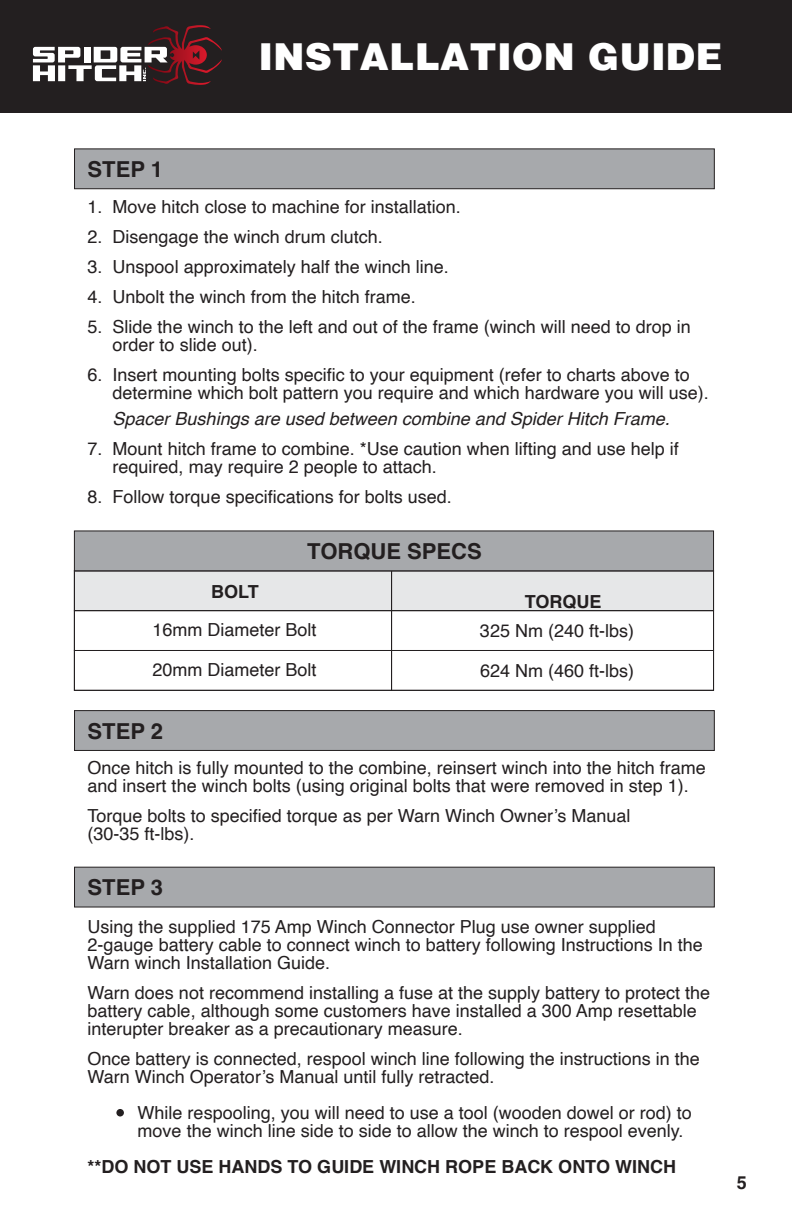
<style>
.page{position:relative;width:792px;height:1224px;background:#fff}
.page>*{position:absolute;margin:0;border:0;box-sizing:border-box;transform-origin:0 0}
.t1{font:900 38px "Helvetica";color:#fff}
.t2{font:700 22px "Helvetica";color:#231f20}
.t3{font:18px/18px "Helvetica";color:#231f20}
.t4{font:italic 18px "Helvetica";color:#231f20}
.t5{font:700 18px "Helvetica";color:#231f20}
</style>
<div class="page">
<div style="left:0;top:0;width:792px;height:113px;background:#231f20"></div>
<svg style="left:33px;top:26px;width:158px;height:58px"></svg>
<div style="left:74px;top:148px;width:641px;height:41px;background:#a7a9ac;border:1px solid #231f20"></div>
<div style="left:74px;top:570px;width:640px;height:41px;background:#e6e7e8"></div>
<div style="left:74px;top:610px;width:640px;height:41px;border:1px solid #231f20"></div>
<div style="left:74px;top:530px;width:640px;height:41px;background:#a7a9ac;border:1px solid #231f20"></div>
<div style="left:74px;top:650px;width:640px;height:41px;border:1px solid #231f20"></div>
<div style="left:74px;top:710px;width:641px;height:41px;background:#a7a9ac;border:1px solid #231f20"></div>
<div style="left:74px;top:867px;width:641px;height:41px;background:#a7a9ac;border:1px solid #231f20"></div>
<div style="left:116px;top:1109px;width:8px;height:7px;background:#231f20;border-radius:50%"></div>
<h1 class="t1" style="left:258px;top:34px;width:466px">INSTALLATION GUIDE</h1>
<p class="t2" style="left:88px;top:156px;width:77px">STEP 1</p>
<p class="t3" style="left:88px;top:198px;width:375px">1. Move hitch close to machine for installation.</p>
<p class="t3" style="left:88px;top:228px;width:297px">2. Disengage the winch drum clutch.</p>
<p class="t3" style="left:88px;top:258px;width:363px">3. Unspool approximately half the winch line.</p>
<p class="t3" style="left:88px;top:288px;width:330px">4. Unbolt the winch from the hitch frame.</p>
<p class="t3" style="left:113px;top:318px;width:580px;text-indent:-25px">5. Slide the winch to the left and out of the frame (winch will need to drop in order to slide out).</p>
<p class="t3" style="left:113px;top:366px;width:598px;text-indent:-25px">6. Insert mounting bolts specific to your equipment (refer to charts above to determine which bolt pattern you require and which hardware you will use).</p>
<p class="t4" style="left:113px;top:404px;width:559px">Spacer Bushings are used between combine and Spider Hitch Frame.</p>
<p class="t3" style="left:113px;top:440px;width:568px;text-indent:-25px">7. Mount hitch frame to combine. *Use caution when lifting and use help if required, may require 2 people to attach.</p>
<p class="t3" style="left:88px;top:488px;width:366px">8. Follow torque specifications for bolts used.</p>
<p class="t5" style="left:211px;top:581px;width:49px">BOLT</p>
<p class="t2" style="left:307px;top:538px;width:176px">TORQUE SPECS</p>
<p class="t5" style="left:525px;top:590px;width:78px">TORQUE</p>
<p class="t3" style="left:152px;top:622px;width:166px">16mm Diameter Bolt</p>
<p class="t3" style="left:480px;top:622px;width:156px">325 Nm (240 ft-lbs)</p>
<p class="t3" style="left:152px;top:662px;width:166px">20mm Diameter Bolt</p>
<p class="t3" style="left:480px;top:662px;width:156px">624 Nm (460 ft-lbs)</p>
<p class="t2" style="left:88px;top:717px;width:77px">STEP 2</p>
<p class="t3" style="left:88px;top:759px;width:620px">Once hitch is fully mounted to the combine, reinsert winch into the hitch frame and insert the winch bolts (using original bolts that were removed in step 1).</p>
<p class="t3" style="left:88px;top:807px;width:544px">Torque bolts to specified torque as per Warn Winch Owner’s Manual (30-35 ft-lbs).</p>
<p class="t2" style="left:88px;top:874px;width:77px">STEP 3</p>
<p class="t3" style="left:88px;top:918px;width:617px">Using the supplied 175 Amp Winch Connector Plug use owner supplied<br>2-gauge battery cable to connect winch to battery following Instructions In the<br>Warn winch Installation Guide.</p>
<p class="t3" style="left:88px;top:984px;width:624px">Warn does not recommend installing a fuse at the supply battery to protect the battery cable, although some customers have installed a 300 Amp resettable interupter breaker as a precautionary measure.</p>
<p class="t3" style="left:88px;top:1050px;width:614px">Once battery is connected, respool winch line following the instructions in the<br>Warn Winch Operator’s Manual until fully retracted.</p>
<p class="t3" style="left:138px;top:1104px;width:556px">While respooling, you will need to use a tool (wooden dowel or rod) to move the winch line side to side to allow the winch to respool evenly.</p>
<p class="t5" style="left:88px;top:1156px;width:590px">**DO NOT USE HANDS TO GUIDE WINCH ROPE BACK ONTO WINCH</p>
<p class="t5" style="left:737px;top:1172px;width:12px">5</p>
</div>
